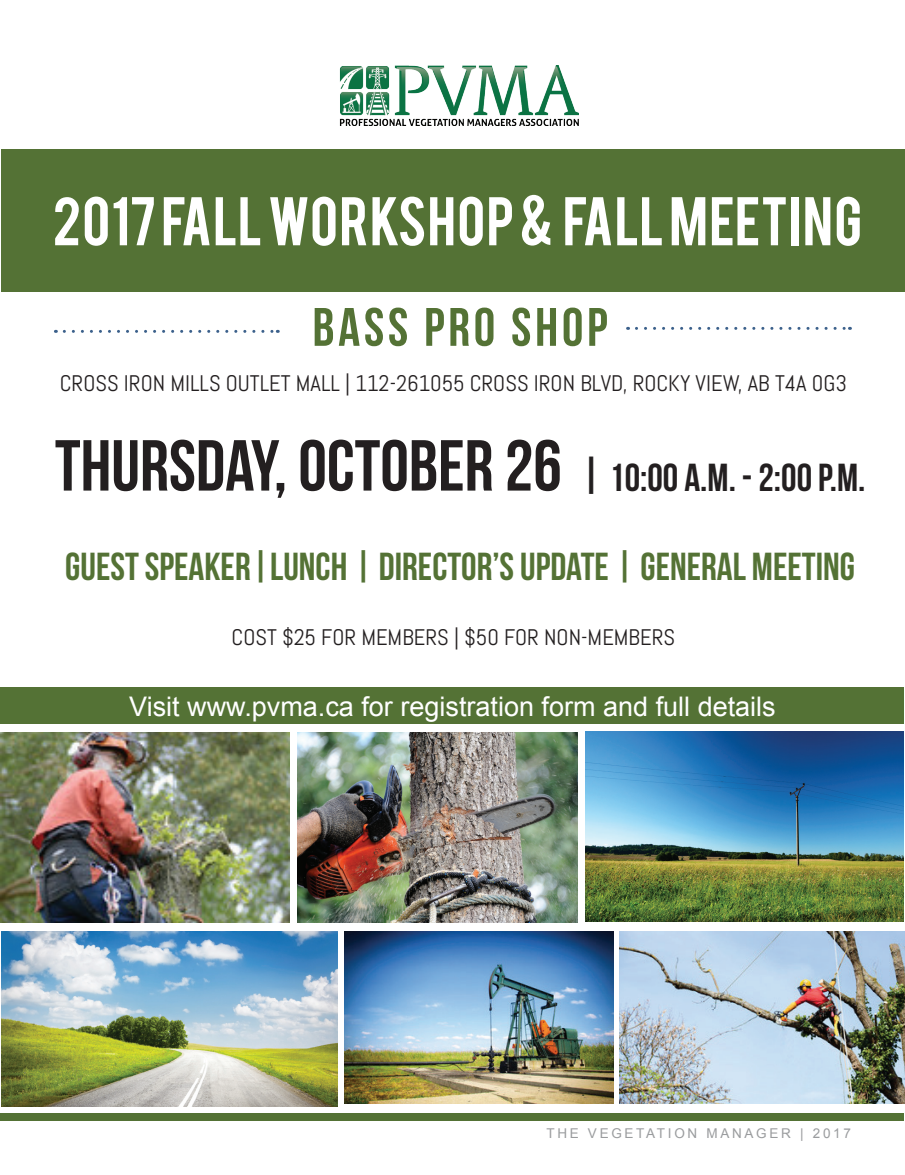
<style>
.page{position:relative;width:905px;height:1175px;background:#fff}
.page>*{position:absolute;margin:0;border:0;box-sizing:border-box;transform-origin:0 0}
.t1{font:72px "Bebas Neue";color:#231f20}
.t2{font:54px "Bebas";letter-spacing:.02em;color:#fff}
.t3{font:54px "Bebas Neue";letter-spacing:.07em;color:#547235}
.t4{font:39px "Bebas Neue";color:#547235}
.t5{font:27px "Arial";color:#fff}
.t6{font:22.5px "Abel";color:#231f20}
.t7{font:13.5px "Arial";letter-spacing:.2em;color:#9a9c9e}
.s1{font-size:45px}
.s2{font-size:39px}
</style>
<div class="page">
<img style="left:585px;top:731px;width:318px;height:190px">
<div style="left:1px;top:149px;width:903px;height:142px;background:#547235"></div>
<img style="left:344px;top:931px;width:269px;height:172px">
<img style="left:619px;top:931px;width:285px;height:172px">
<img style="left:1px;top:732px;width:288px;height:190px">
<img style="left:298px;top:732px;width:279px;height:190px">
<svg style="left:64px;top:330px;width:214px;height:3px"></svg>
<svg style="left:636px;top:327px;width:214px;height:3px"></svg>
<img style="left:339px;top:65px;width:239px;height:60px">
<div style="left:0;top:687px;width:903px;height:37px;background:#547235"></div>
<img style="left:1px;top:931px;width:336px;height:175px">
<div style="left:0;top:1113px;width:903px;height:7px;background:#547235"></div>
<h2 class="t2" style="left:53px;top:182px;width:811px">2017 FALL WORKSHOP &amp; FALL MEETING</h2>
<h2 class="t3" style="left:312px;top:297px;width:296px">BASS PRO SHOP</h2>
<p class="t6" style="left:60px;top:369px;width:788px">CROSS IRON MILLS OUTLET MALL | 112-261055 CROSS IRON BLVD, ROCKY VIEW, AB T4A 0G3</p>
<h1 class="t1" style="left:55px;top:426px;width:812px">THURSDAY, OCTOBER 26 <span class="s1">|</span> <span class="s2">10:00 A.M. - 2:00 P.M.</span></h1>
<h3 class="t4" style="left:65px;top:545px;width:791px">GUEST SPEAKER|LUNCH | DIRECTOR’S UPDATE | GENERAL MEETING</h3>
<p class="t6" style="left:231px;top:623px;width:445px">COST $25 FOR MEMBERS | $50 FOR NON-MEMBERS</p>
<p class="t5" style="left:129px;top:688px;width:648px">Visit www.pvma.ca for registration form and full details</p>
<p class="t7" style="left:546px;top:1124px;width:306px">THE VEGETATION MANAGER | 2017</p>
</div>
